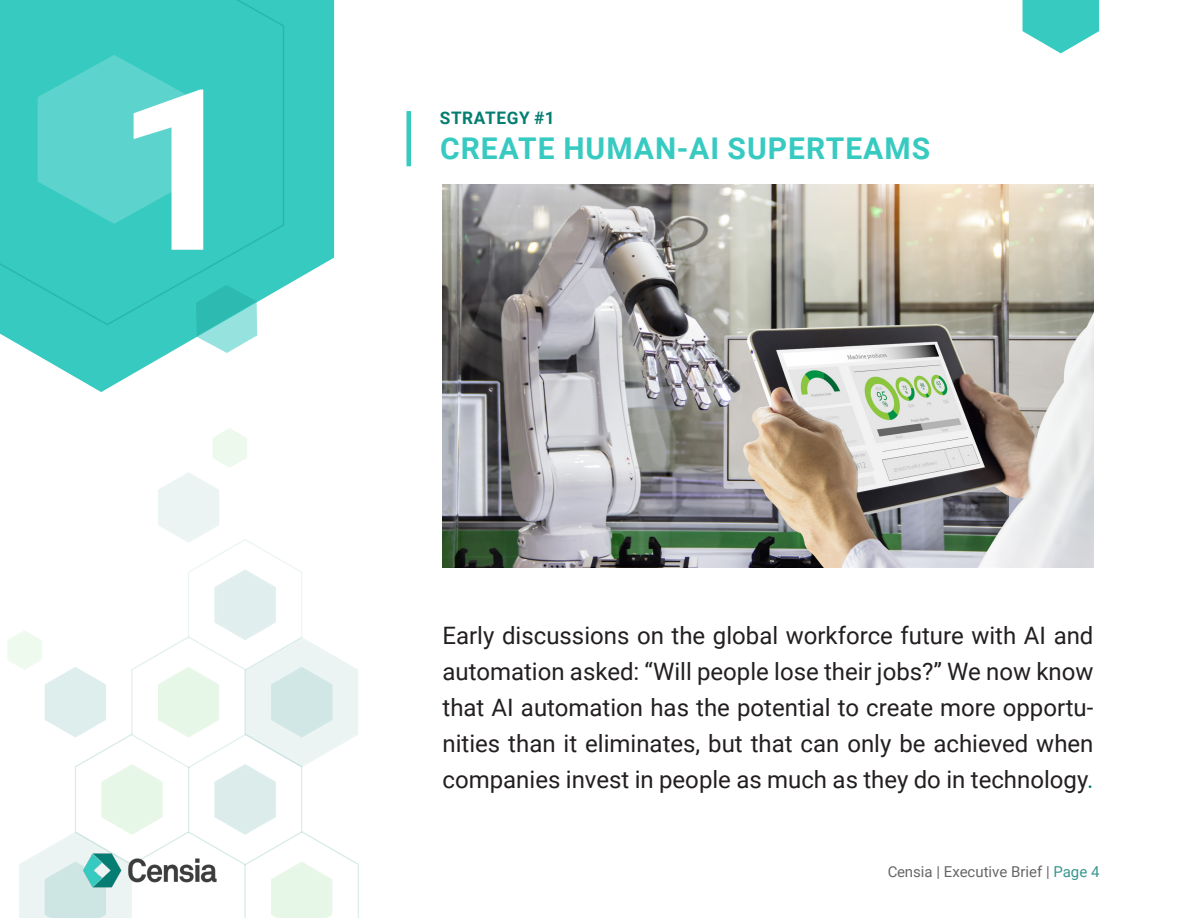
<style>
.page{position:relative;width:1188px;height:918px;background:#fff}
.page>*{position:absolute;margin:0;border:0;box-sizing:border-box;transform-origin:0 0}
.t1{font:700 225px "Roboto";color:#fff}
.Body_Copy{font:700 30px "Roboto";letter-spacing:.035em;color:#37cac1}
.Body_Copy-2{font:24px/36px "Roboto";color:#231f20;text-align:justify}
.Body_Copy-3{font:700 17.25px "Roboto";letter-spacing:.035em;color:#057d72}
.t2{font:15px "Roboto";color:#404040}
.s1{color:#057d72}
</style>
<div class="page">
<img style="left:7px;top:428px;width:352px;height:490px">
<img style="left:71px;top:838px;width:159px;height:63px">
<svg style="left:0;top:0;width:334px;height:392px;fill:#37cac1"></svg>
<div style="left:406px;top:111px;width:5px;height:55px;background:#37cac1"></div>
<svg style="left:1023px;top:0;width:76px;height:53px"></svg>
<img style="left:442px;top:184px;width:652px;height:383px">
<svg style="left:0;top:0;width:285px;height:326px;background:#40ccc3"></svg>
<svg style="left:196px;top:285px;width:61px;height:68px;background:#6ed3cd"></svg>
<p class="t1" style="left:115px;top:12px;width:131px">1</p>
<p class="Body_Copy-3" style="left:440px;top:106px;width:116px">STRATEGY #1</p>
<p class="Body_Copy" style="left:440px;top:128px;width:492px">CREATE HUMAN-AI SUPERTEAMS</p>
<p class="Body_Copy-2" style="left:442px;top:617px;width:653px">Early discussions on the global workforce future with AI and automation asked: “Will people lose their jobs?” We now know that AI automation has the potential to create more opportu&shy;nities than it eliminates, but that can only be achieved when companies invest in people as much as they do in technology<span class="s1">.</span></p>
<p class="t2" style="left:887px;top:861px;width:214px">Censia | Executive Brief | <span class="s1">Page 4</span></p>
</div>
